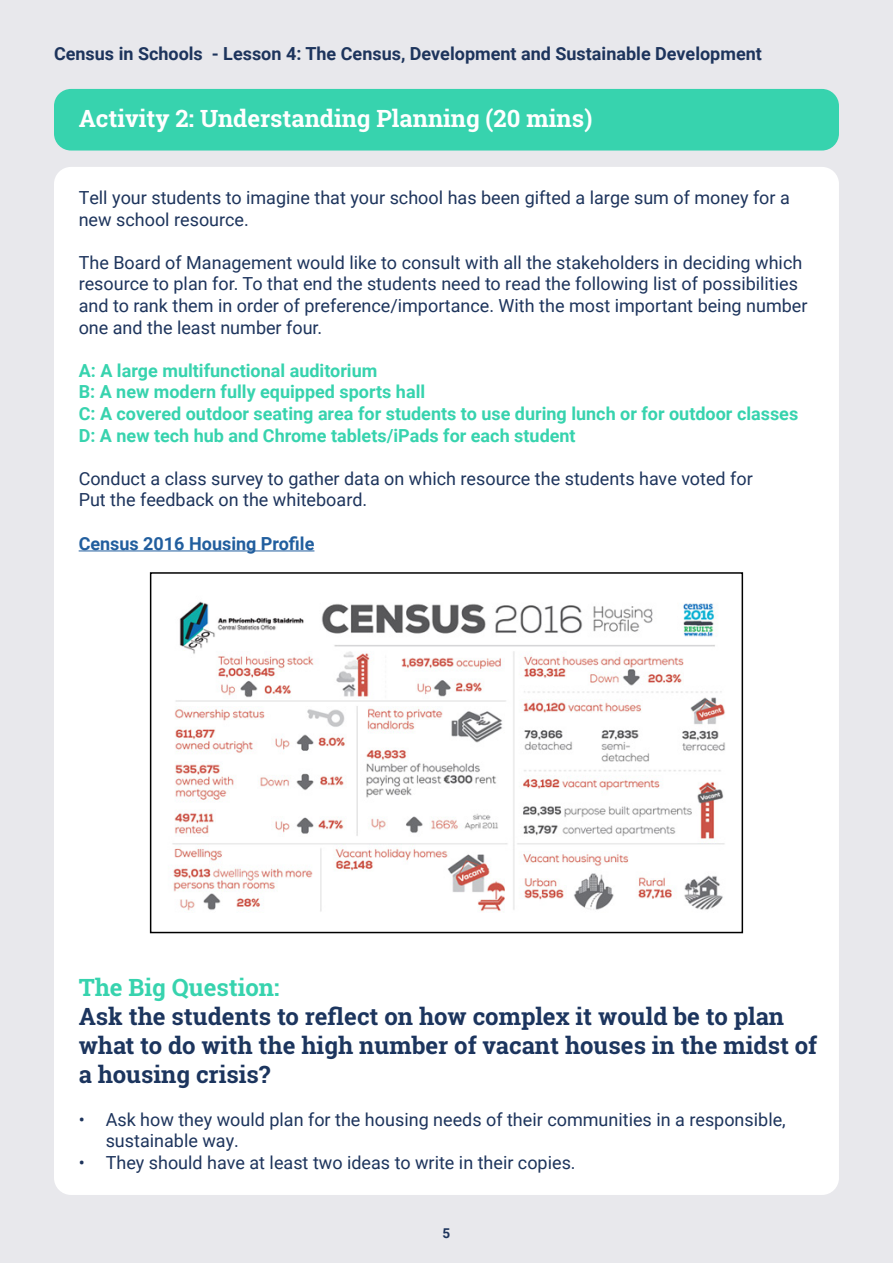
<style>
.page{position:relative;width:893px;height:1263px;background:#e8e8ec}
.page>*{position:absolute;margin:0;border:0;box-sizing:border-box;transform-origin:0 0}
.t1{font:700 24px/28.8px "Roboto Slab";color:#1c355e}
.t2{font:700 24px "Roboto Slab";color:#fff}
.t3{font:700 24px "Roboto Slab";color:#37d3ae}
.t4{font:18px/21.6px "Roboto";color:#1d345c}
.t5{font:700 18px/21.6px "Roboto";color:#37d3ae}
.t6{font:700 18px "Roboto";color:#1d345c}
.t7{font:700 18px "Roboto";color:#215e9e}
.t8{font:700 13.5px "Roboto";color:#1d345c}
</style>
<div class="page">
<div style="left:54px;top:89px;width:785px;height:62px;background:#37d3ae;border-radius:17px"></div>
<div style="left:54px;top:167px;width:785px;height:1028px;background:#fff;border-radius:17px"></div>
<hr style="left:79px;top:550px;width:235px;height:1px;background:#215e9e">
<img style="left:172px;top:601px;width:553px;height:311px">
<div style="left:150px;top:572px;width:593px;height:361px;border:2px solid #000"></div>
<p class="t6" style="left:54px;top:41px;width:709px">Census in Schools - Lesson 4: The Census, Development and Sustainable Development</p>
<h1 class="t2" style="left:79px;top:101px;width:515px">Activity 2: Understanding Planning (20 mins)</h1>
<p class="t4" style="left:79px;top:186px;width:713px">Tell your students to imagine that your school has been gifted a large sum of money for a new school resource.</p>
<p class="t4" style="left:79px;top:251px;width:730px">The Board of Management would like to consult with all the stakeholders in deciding which resource to plan for. To that end the students need to read the following list of possibilities and to rank them in order of preference/importance. With the most important being number one and the least number four.</p>
<p class="t5" style="left:79px;top:359px;width:721px">A: A large multifunctional auditorium<br>B: A new modern fully equipped sports hall<br>C: A covered outdoor seating area for students to use during lunch or for outdoor classes D: A new tech hub and Chrome tablets/iPads for each student</p>
<p class="t4" style="left:79px;top:467px;width:676px">Conduct a class survey to gather data on which resource the students have voted for<br>Put the feedback on the whiteboard.</p>
<p class="t7" style="left:79px;top:531px;width:237px">Census 2016 Housing Profile</p>
<h1 class="t3" style="left:79px;top:971px;width:202px">The Big Question:</h1>
<h1 class="t1" style="left:79px;top:1001px;width:740px">Ask the students to reflect on how complex it would be to plan what to do with the high number of vacant houses in the midst of a housing crisis?</h1>
<p class="t4" style="left:106px;top:1108px;width:682px;text-indent:-27px">• Ask how they would plan for the housing needs of their communities in a responsible, sustainable way.</p>
<p class="t4" style="left:79px;top:1151px;width:498px">• They should have at least two ideas to write in their copies.</p>
<p class="t8" style="left:443px;top:1224px;width:9px">5</p>
</div>
